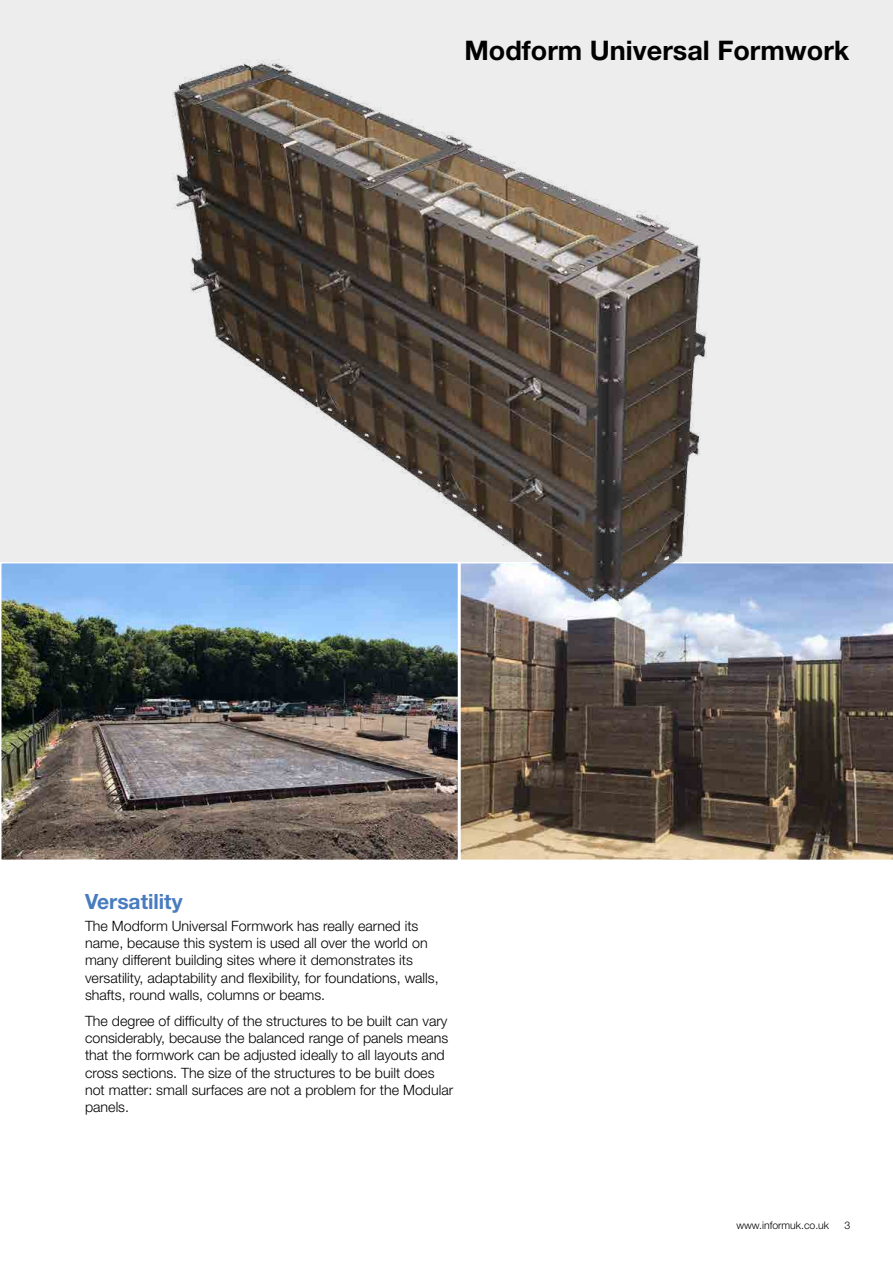
<style>
.page{position:relative;width:893px;height:1263px;background:#fff}
.page>*{position:absolute;margin:0;border:0;box-sizing:border-box;transform-origin:0 0}
.t1{font:700 27px "Helvetica Neue";color:#000}
.t2{font:700 21px "Helvetica Neue";color:#487cbf}
.t3{font:300 14.25px/17.2px "Helvetica Neue";color:#000}
.t4{font:300 10.5px "Helvetica Neue";color:#000}
</style>
<div class="page">
<div style="left:0;top:0;width:893px;height:561px;background:#ededed"></div>
<img style="left:3px;top:660px;width:453px;height:198px">
<svg style="left:460px;top:660px;width:433px;height:200px;background:#5f5144"></svg>
<img style="left:0;top:59px;width:893px;height:601px">
<h1 class="t1" style="left:464px;top:34px;width:386px">Modform Universal Formwork</h1>
<h2 class="t2" style="left:85px;top:889px;width:99px">Versatility</h2>
<p class="t3" style="left:85px;top:917px;width:355px">The Modform Universal Formwork has really earned its name, because this system is used all over the world on many different building sites where it demonstrates its versatility, adaptability and flexibility, for foundations, walls, shafts, round walls, columns or beams.</p>
<p class="t3" style="left:85px;top:1012px;width:370px">The degree of difficulty of the structures to be built can vary considerably, because the balanced range of panels means that the formwork can be adjusted ideally to all layouts and cross sections. The size of the structures to be built does not matter: small surfaces are not a problem for the Modular panels.</p>
<p class="t4" style="left:736px;top:1218px;width:94px">www.informuk.co.uk</p>
<p class="t4" style="left:845px;top:1218px;width:7px">3</p>
</div>
